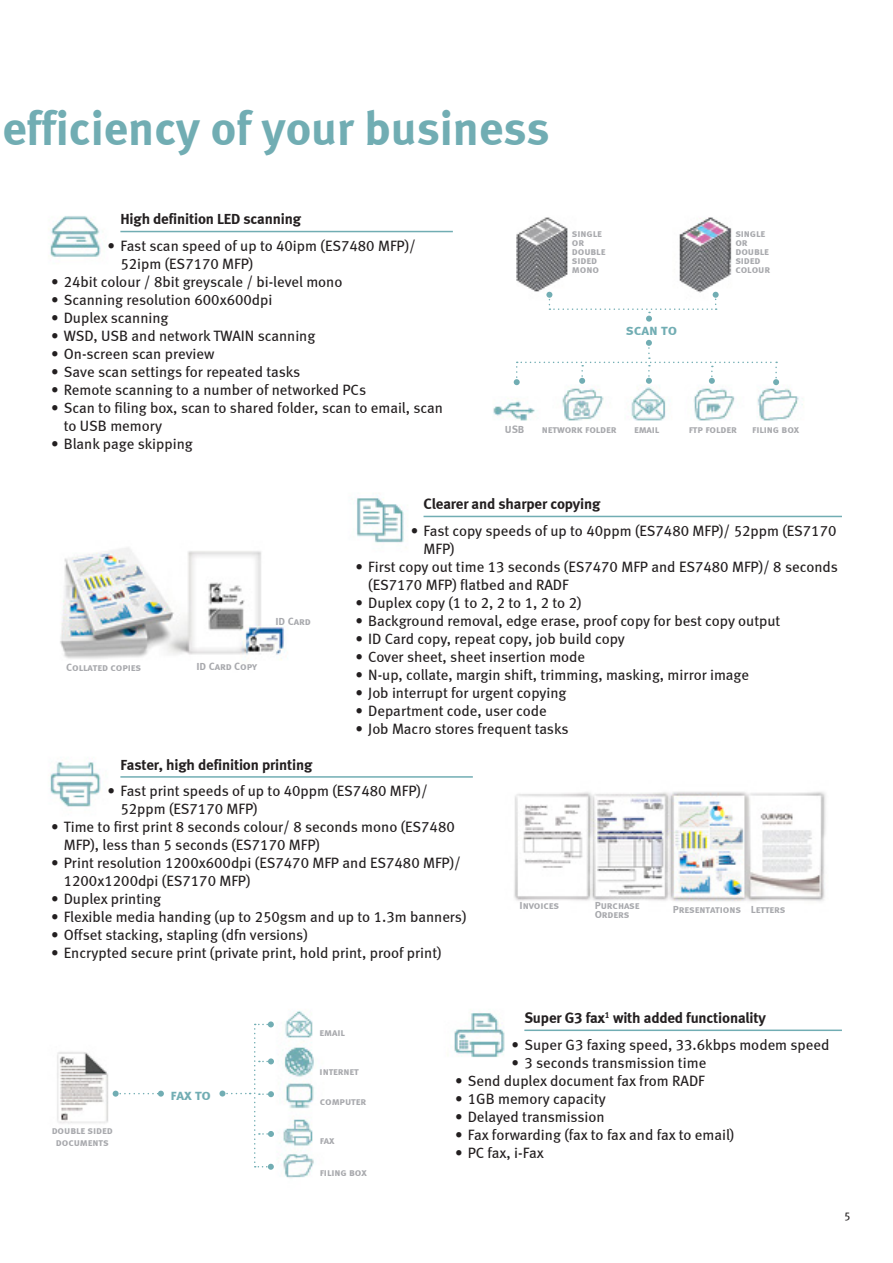
<style>
.page{position:relative;width:893px;height:1263px;background:#fff}
.page>*{position:absolute;margin:0;border:0;box-sizing:border-box;transform-origin:0 0}
.t1{font:48px "Meta Bold LF";color:#71adb3}
.t2{font:15px/18px "Meta Book LF";color:#231f20}
.BodyTextSubHead{font:15px "Meta Bold LF";letter-spacing:-.01em;color:#231f20}
.t3{font:15px "Meta Bold LF Caps";letter-spacing:-.01em;color:#71adb3}
.BodyText{font:11.25px "Meta Book LF";color:#231f20}
.t4{font:10.5px/9px "Meta Bold LF Caps";letter-spacing:-.01em;color:#a8a9ad}
</style>
<div class="page">
<img style="left:48px;top:216px;width:794px;height:962px">
<hr style="left:120px;top:231px;width:333px;height:1px;background:#71adb3">
<hr style="left:120px;top:776px;width:353px;height:2px;background:#71adb3">
<hr style="left:524px;top:1029px;width:318px;height:2px;background:#71adb3">
<hr style="left:423px;top:516px;width:419px;height:1px;background:#71adb3">
<svg style="left:546px;top:292px;width:173px;height:30px"></svg>
<svg style="left:514px;top:340px;width:265px;height:45px"></svg>
<svg style="left:113px;top:1091px;width:51px;height:6px"></svg>
<svg style="left:219px;top:1021px;width:55px;height:149px"></svg>
<h1 class="t1" style="left:2px;top:100px;width:549px">efficiency of your business</h1>
<p class="BodyTextSubHead" style="left:120px;top:210px;width:182px">High definition LED scanning</p>
<p class="t2" style="left:120px;top:236px;width:297px;text-indent:-13px">• Fast scan speed of up to 40ipm (ES7480 MFP)/<br>52ipm (ES7170 MFP)</p>
<p class="t2" style="left:51px;top:272px;width:293px">• 24bit colour / 8bit greyscale / bi-level mono</p>
<p class="t2" style="left:51px;top:290px;width:223px">• Scanning resolution 600x600dpi</p>
<p class="t2" style="left:51px;top:308px;width:119px">• Duplex scanning</p>
<p class="t2" style="left:51px;top:326px;width:266px">• WSD, USB and network TWAIN scanning</p>
<p class="t2" style="left:51px;top:344px;width:165px">• On-screen scan preview</p>
<p class="t2" style="left:51px;top:362px;width:251px">• Save scan settings for repeated tasks</p>
<p class="t2" style="left:51px;top:380px;width:317px">• Remote scanning to a number of networked PCs</p>
<p class="t2" style="left:64px;top:398px;width:381px;text-indent:-13px">• Scan to filing box, scan to shared folder, scan to email, scan to USB memory</p>
<p class="t2" style="left:51px;top:434px;width:143px">• Blank page skipping</p>
<p class="t4" style="left:572px;top:229px;width:35px">single or double sided mono</p>
<p class="t4" style="left:735px;top:229px;width:36px">single or double sided colour</p>
<p class="t3" style="left:626px;top:321px;width:53px">scan to</p>
<p class="t4" style="left:505px;top:425px;width:21px">USB</p>
<p class="t4" style="left:542px;top:425px;width:76px">network folder</p>
<p class="t4" style="left:634px;top:425px;width:27px">email</p>
<p class="t4" style="left:689px;top:425px;width:50px">ftp folder</p>
<p class="t4" style="left:752px;top:425px;width:48px">filing box</p>
<p class="t4" style="left:66px;top:662px;width:76px">Collated copies</p>
<p class="t4" style="left:197px;top:662px;width:62px">ID Card Copy</p>
<p class="t4" style="left:275px;top:616px;width:37px">ID Card</p>
<p class="BodyTextSubHead" style="left:423px;top:495px;width:179px">Clearer and sharper copying</p>
<p class="t2" style="left:423px;top:521px;width:414px;text-indent:-13px">• Fast copy speeds of up to 40ppm (ES7480 MFP)/ 52ppm (ES7170<br>MFP)</p>
<p class="t2" style="left:368px;top:557px;width:471px;text-indent:-13px">• First copy out time 13 seconds (ES7470 MFP and ES7480 MFP)/ 8 seconds (ES7170 MFP) flatbed and RADF</p>
<p class="t2" style="left:355px;top:593px;width:228px">• Duplex copy (1 to 2, 2 to 1, 2 to 2)</p>
<p class="t2" style="left:355px;top:611px;width:426px">• Background removal, edge erase, proof copy for best copy output</p>
<p class="t2" style="left:355px;top:629px;width:271px">• ID Card copy, repeat copy, job build copy</p>
<p class="t2" style="left:355px;top:647px;width:231px">• Cover sheet, sheet insertion mode</p>
<p class="t2" style="left:355px;top:665px;width:395px">• N-up, collate, margin shift, trimming, masking, mirror image</p>
<p class="t2" style="left:355px;top:683px;width:212px">• Job interrupt for urgent copying</p>
<p class="t2" style="left:355px;top:701px;width:193px">• Department code, user code</p>
<p class="t2" style="left:355px;top:719px;width:215px">• Job Macro stores frequent tasks</p>
<p class="BodyTextSubHead" style="left:120px;top:756px;width:194px">Faster, high definition printing</p>
<p class="t2" style="left:120px;top:782px;width:309px;text-indent:-13px">• Fast print speeds of up to 40ppm (ES7480 MFP)/<br>52ppm (ES7170 MFP)</p>
<p class="t2" style="left:64px;top:818px;width:393px;text-indent:-13px">• Time to first print 8 seconds colour/ 8 seconds mono (ES7480<br>MFP), less than 5 seconds (ES7170 MFP)</p>
<p class="t2" style="left:64px;top:854px;width:399px;text-indent:-13px">• Print resolution 1200x600dpi (ES7470 MFP and ES7480 MFP)/<br>1200x1200dpi (ES7170 MFP)</p>
<p class="t2" style="left:51px;top:890px;width:112px">• Duplex printing</p>
<p class="t2" style="left:51px;top:908px;width:417px">• Flexible media handing (up to 250gsm and up to 1.3m banners)</p>
<p class="t2" style="left:51px;top:926px;width:258px">• Offset stacking, stapling (dfn versions)</p>
<p class="t2" style="left:51px;top:944px;width:392px">• Encrypted secure print (private print, hold print, proof print)</p>
<p class="t4" style="left:520px;top:901px;width:41px">Invoices</p>
<p class="t4" style="left:595px;top:901px;width:46px">Purchase<br>Orders</p>
<p class="t4" style="left:673px;top:904px;width:70px">Presentations</p>
<p class="t4" style="left:751px;top:904px;width:36px">Letters</p>
<p class="t3" style="left:170px;top:1085px;width:42px">fax to</p>
<p class="t4" style="left:319px;top:1027px;width:27px">email</p>
<p class="t4" style="left:320px;top:1067px;width:41px">internet</p>
<p class="t4" style="left:320px;top:1096px;width:48px">computer</p>
<p class="t4" style="left:52px;top:1124px;width:63px;line-height:12px;text-align:center">double sided documents</p>
<p class="t4" style="left:320px;top:1135px;width:16px">fax</p>
<p class="t4" style="left:320px;top:1168px;width:48px">filing box</p>
<p class="BodyTextSubHead" style="left:524px;top:1009px;width:243px">Super G3 fax<sup>1</sup> with added functionality</p>
<p class="t2" style="left:512px;top:1035px;width:319px">• Super G3 faxing speed, 33.6kbps modem speed</p>
<p class="t2" style="left:512px;top:1053px;width:196px">• 3 seconds transmission time</p>
<p class="t2" style="left:455px;top:1071px;width:251px">• Send duplex document fax from RADF</p>
<p class="t2" style="left:455px;top:1089px;width:152px">• 1GB memory capacity</p>
<p class="t2" style="left:455px;top:1107px;width:151px">• Delayed transmission</p>
<p class="t2" style="left:455px;top:1125px;width:281px">• Fax forwarding (fax to fax and fax to email)</p>
<p class="t2" style="left:455px;top:1143px;width:90px">• PC fax, i-Fax</p>
<p class="BodyText" style="left:844px;top:1210px;width:8px">5</p>
</div>
